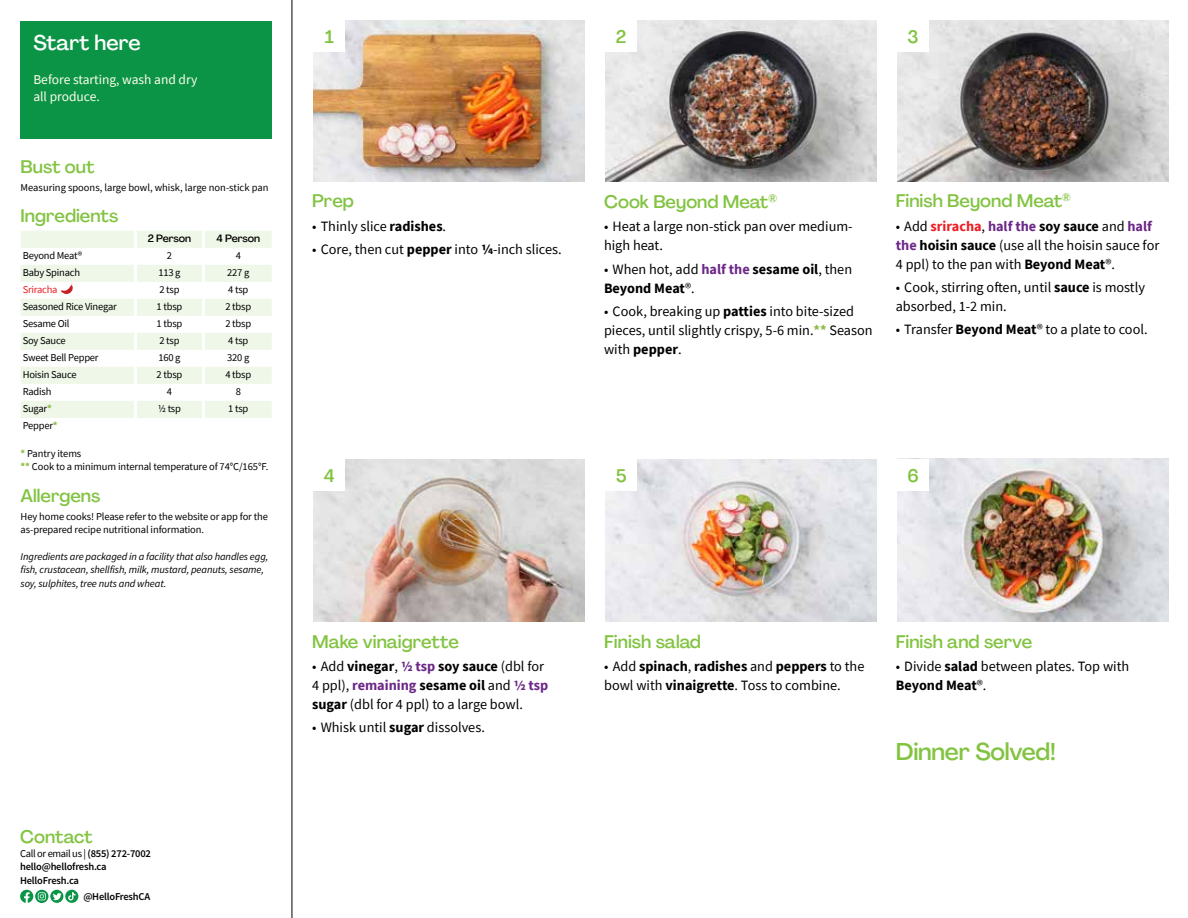
<style>
.page{position:relative;width:1188px;height:918px;background:#fff}
.page>*{position:absolute;margin:0;border:0;box-sizing:border-box;transform-origin:0 0}
.t1{font:500 24px "Agrandir";letter-spacing:-.01em;color:#82c341}
.t2{font:500 21px "Agrandir";color:#fff}
.t3{font:500 18px "Agrandir";color:#82c341}
.t4{font:14.25px/19px "Source Sans Pro";color:#000}
.t5{font:13.5px/17.2px "Source Sans Pro";color:#fffdec}
.t6{font:10.5px/13.5px "Source Sans Pro";letter-spacing:-.02em;color:#000}
.t7{font:italic 10.5px/13.5px "Source Sans Pro";letter-spacing:-.01em;color:#000}
.t8{font:600 10.5px/13.5px "Source Sans Pro";letter-spacing:-.02em;color:#000}
.t9{font:10.5px "Source Sans Pro";color:#000}
.t10{font:500 10.5px "Agrandir";letter-spacing:-.01em;color:#000}
.t11{font:10.5px "Source Sans Pro";letter-spacing:-.02em;color:#ed1d24}
.s1{font-weight:700;color:#8cba42}
.s2{font-weight:400}
.s3{font-weight:700}
.s4{font-weight:700;color:#6c2888}
.s5{font-weight:700;color:#ed1d24}
</style>
<div class="page">
<hr style="left:292px;top:0;width:1px;height:918px;background:#000">
<img style="left:313px;top:459px;width:272px;height:162px">
<img style="left:605px;top:459px;width:272px;height:162px">
<img style="left:897px;top:459px;width:272px;height:162px">
<img style="left:313px;top:20px;width:272px;height:161px">
<img style="left:605px;top:20px;width:272px;height:161px">
<img style="left:897px;top:20px;width:272px;height:161px">
<div style="left:21px;top:21px;width:251px;height:117px;background:#0b9446"></div>
<svg style="left:20px;top:890px;width:42px;height:13px"></svg>
<svg style="left:65px;top:890px;width:13px;height:13px"></svg>
<svg style="left:68px;top:892px;width:8px;height:9px"></svg>
<div style="left:313px;top:459px;width:32px;height:32px;background:#fff"></div>
<div style="left:605px;top:459px;width:32px;height:32px;background:#fff"></div>
<div style="left:897px;top:459px;width:32px;height:32px;background:#fff"></div>
<div style="left:313px;top:20px;width:32px;height:32px;background:#fff"></div>
<div style="left:605px;top:20px;width:32px;height:32px;background:#fff"></div>
<div style="left:897px;top:20px;width:32px;height:32px;background:#fff"></div>
<svg style="left:21px;top:231px;width:251px;height:187px;fill:#eff7e8"></svg>
<hr style="left:134px;top:231px;width:3px;height:17px;background:#fff">
<hr style="left:202px;top:231px;width:3px;height:17px;background:#fff">
<hr style="left:134px;top:248px;width:3px;height:17px;background:#fff">
<hr style="left:202px;top:248px;width:3px;height:17px;background:#fff">
<hr style="left:134px;top:265px;width:3px;height:17px;background:#fff">
<hr style="left:202px;top:265px;width:3px;height:17px;background:#fff">
<hr style="left:134px;top:282px;width:3px;height:17px;background:#fff">
<hr style="left:202px;top:282px;width:3px;height:17px;background:#fff">
<hr style="left:134px;top:299px;width:3px;height:17px;background:#fff">
<hr style="left:202px;top:299px;width:3px;height:17px;background:#fff">
<hr style="left:134px;top:316px;width:3px;height:17px;background:#fff">
<hr style="left:202px;top:316px;width:3px;height:17px;background:#fff">
<hr style="left:134px;top:333px;width:3px;height:17px;background:#fff">
<hr style="left:202px;top:333px;width:3px;height:17px;background:#fff">
<hr style="left:134px;top:350px;width:3px;height:17px;background:#fff">
<hr style="left:202px;top:350px;width:3px;height:17px;background:#fff">
<hr style="left:134px;top:367px;width:3px;height:17px;background:#fff">
<hr style="left:202px;top:367px;width:3px;height:17px;background:#fff">
<hr style="left:134px;top:384px;width:3px;height:17px;background:#fff">
<hr style="left:202px;top:384px;width:3px;height:17px;background:#fff">
<hr style="left:134px;top:401px;width:3px;height:17px;background:#fff">
<hr style="left:202px;top:401px;width:3px;height:17px;background:#fff">
<svg style="left:61px;top:283px;width:12px;height:14px"></svg>
<h2 class="t2" style="left:33px;top:29px;width:109px">Start here</h2>
<p class="t5" style="left:33px;top:71px;width:166px">Before starting, wash and dry all produce.</p>
<p class="t3" style="left:21px;top:156px;width:75px">Bust out</p>
<p class="t9" style="left:21px;top:181px;width:249px">Measuring spoons, large bowl, whisk, large non-stick pan</p>
<p class="t3" style="left:21px;top:205px;width:99px">Ingredients</p>
<p class="t10" style="left:148px;top:232px;width:45px">2 Person</p>
<p class="t10" style="left:217px;top:232px;width:45px">4 Person</p>
<p class="t6" style="left:23px;top:249px;width:61px">Beyond Meat®</p>
<p class="t6" style="left:167px;top:249px;width:7px">2</p>
<p class="t6" style="left:236px;top:249px;width:7px">4</p>
<p class="t6" style="left:23px;top:266px;width:59px">Baby Spinach</p>
<p class="t6" style="left:158px;top:266px;width:24px">113 g</p>
<p class="t6" style="left:227px;top:266px;width:24px">227 g</p>
<p class="t11" style="left:23px;top:283px;width:36px">Sriracha</p>
<p class="t6" style="left:159px;top:283px;width:22px">2 tsp</p>
<p class="t6" style="left:228px;top:283px;width:22px">4 tsp</p>
<p class="t6" style="left:23px;top:300px;width:95px">Seasoned Rice Vinegar</p>
<p class="t6" style="left:157px;top:300px;width:27px">1 tbsp</p>
<p class="t6" style="left:225px;top:300px;width:27px">2 tbsp</p>
<p class="t6" style="left:23px;top:317px;width:48px">Sesame Oil</p>
<p class="t6" style="left:157px;top:317px;width:27px">1 tbsp</p>
<p class="t6" style="left:225px;top:317px;width:27px">2 tbsp</p>
<p class="t6" style="left:23px;top:334px;width:44px">Soy Sauce</p>
<p class="t6" style="left:159px;top:334px;width:22px">2 tsp</p>
<p class="t6" style="left:228px;top:334px;width:22px">4 tsp</p>
<p class="t6" style="left:23px;top:351px;width:77px">Sweet Bell Pepper</p>
<p class="t6" style="left:158px;top:351px;width:24px">160 g</p>
<p class="t6" style="left:227px;top:351px;width:24px">320 g</p>
<p class="t6" style="left:23px;top:368px;width:55px">Hoisin Sauce</p>
<p class="t6" style="left:157px;top:368px;width:27px">2 tbsp</p>
<p class="t6" style="left:225px;top:368px;width:27px">4 tbsp</p>
<p class="t6" style="left:23px;top:385px;width:30px">Radish</p>
<p class="t6" style="left:167px;top:385px;width:7px">4</p>
<p class="t6" style="left:236px;top:385px;width:7px">8</p>
<p class="t6" style="left:23px;top:402px;width:31px">Sugar<span class="s1">*</span></p>
<p class="t6" style="left:158px;top:402px;width:25px">1/2 tsp</p>
<p class="t6" style="left:228px;top:402px;width:22px">1 tsp</p>
<p class="t6" style="left:23px;top:419px;width:36px">Pepper<span class="s1">*</span></p>
<p class="t6" style="left:21px;top:447px;width:249px"><span class="s1">*</span> Pantry items<br><span class="s1">**</span> Cook to a minimum internal temperature of 74°C/165°F.</p>
<p class="t3" style="left:21px;top:484px;width:81px">Allergens</p>
<p class="t6" style="left:21px;top:509px;width:249px">Hey home cooks! Please refer to the website or app for the as-prepared recipe nutritional information.</p>
<p class="t7" style="left:21px;top:550px;width:249px">Ingredients are packaged in a facility that also handles egg, fish, crustacean, shellfish, milk, mustard, peanuts, sesame, soy, sulphites, tree nuts and wheat.</p>
<p class="t3" style="left:20px;top:826px;width:74px">Contact</p>
<p class="t8" style="left:20px;top:847px;width:132px"><span class="s2">Call or email us |</span> (855) 272-7002 hello@hellofresh.ca<br>HelloFresh.ca</p>
<p class="t8" style="left:83px;top:890px;width:68px">@HelloFreshCA</p>
<p class="t3" style="left:325px;top:26px;width:11px">1</p>
<p class="t3" style="left:616px;top:25px;width:12px">2</p>
<p class="t3" style="left:908px;top:25px;width:13px">3</p>
<p class="t3" style="left:312px;top:190px;width:43px">Prep</p>
<p class="t4" style="left:312px;top:216px;width:136px">• Thinly slice <span class="s3">radishes</span>.</p>
<p class="t4" style="left:312px;top:240px;width:251px">• Core, then cut <span class="s3">pepper</span> into <span class="s3">1/4</span>-inch slices.</p>
<p class="t3" style="left:604px;top:191px;width:175px">Cook Beyond Meat<sup>®</sup></p>
<p class="t4" style="left:604px;top:217px;width:250px">• Heat a large non-stick pan over medium&shy;high heat.</p>
<p class="t4" style="left:604px;top:259px;width:250px">• When hot, add <span class="s4">half the</span> <span class="s3">sesame oil</span>, then<br><span class="s3">Beyond Meat</span>®.</p>
<p class="t4" style="left:604px;top:301px;width:270px">• Cook, breaking up <span class="s3">patties</span> into bite-sized pieces, until slightly crispy, 5-6 min.<span class="s1">**</span> Season with <span class="s3">pepper</span>.</p>
<p class="t3" style="left:896px;top:190px;width:177px">Finish Beyond Meat<sup>®</sup></p>
<p class="t4" style="left:896px;top:216px;width:265px">• Add <span class="s5">sriracha</span>, <span class="s4">half the</span> <span class="s3">soy sauce</span> and <span class="s4">half the</span> <span class="s3">hoisin sauce</span> (use all the hoisin sauce for<br>4 ppl) to the pan with <span class="s3">Beyond Meat</span>®.</p>
<p class="t4" style="left:896px;top:278px;width:251px">• Cook, stirring often, until <span class="s3">sauce</span> is mostly absorbed, 1-2 min.</p>
<p class="t4" style="left:896px;top:320px;width:253px">• Transfer <span class="s3">Beyond Meat</span>® to a plate to cool.</p>
<p class="t3" style="left:324px;top:465px;width:12px">4</p>
<p class="t3" style="left:616px;top:465px;width:12px">5</p>
<p class="t3" style="left:907px;top:464px;width:13px">6</p>
<p class="t3" style="left:312px;top:630px;width:148px">Make vinaigrette</p>
<p class="t4" style="left:312px;top:657px;width:238px">• Add <span class="s3">vinegar</span>, <span class="s4">1/2 tsp</span> <span class="s3">soy sauce</span> (dbl for<br>4 ppl), <span class="s4">remaining</span> <span class="s3">sesame oil</span> and <span class="s4">1/2 tsp </span><span class="s3">sugar</span> (dbl for 4 ppl) to a large bowl.</p>
<p class="t4" style="left:312px;top:718px;width:174px">• Whisk until <span class="s3">sugar</span> dissolves.</p>
<p class="t3" style="left:604px;top:630px;width:98px">Finish salad</p>
<p class="t4" style="left:604px;top:657px;width:262px">• Add <span class="s3">spinach</span>, <span class="s3">radishes</span> and <span class="s3">peppers</span> to the bowl with <span class="s3">vinaigrette</span>. Toss to combine.</p>
<p class="t3" style="left:896px;top:630px;width:138px">Finish and serve</p>
<p class="t4" style="left:896px;top:657px;width:235px">• Divide <span class="s3">salad</span> between plates. Top with<br><span class="s3">Beyond Meat</span>®.</p>
<h1 class="t1" style="left:896px;top:736px;width:162px">Dinner Solved!</h1>
</div>
